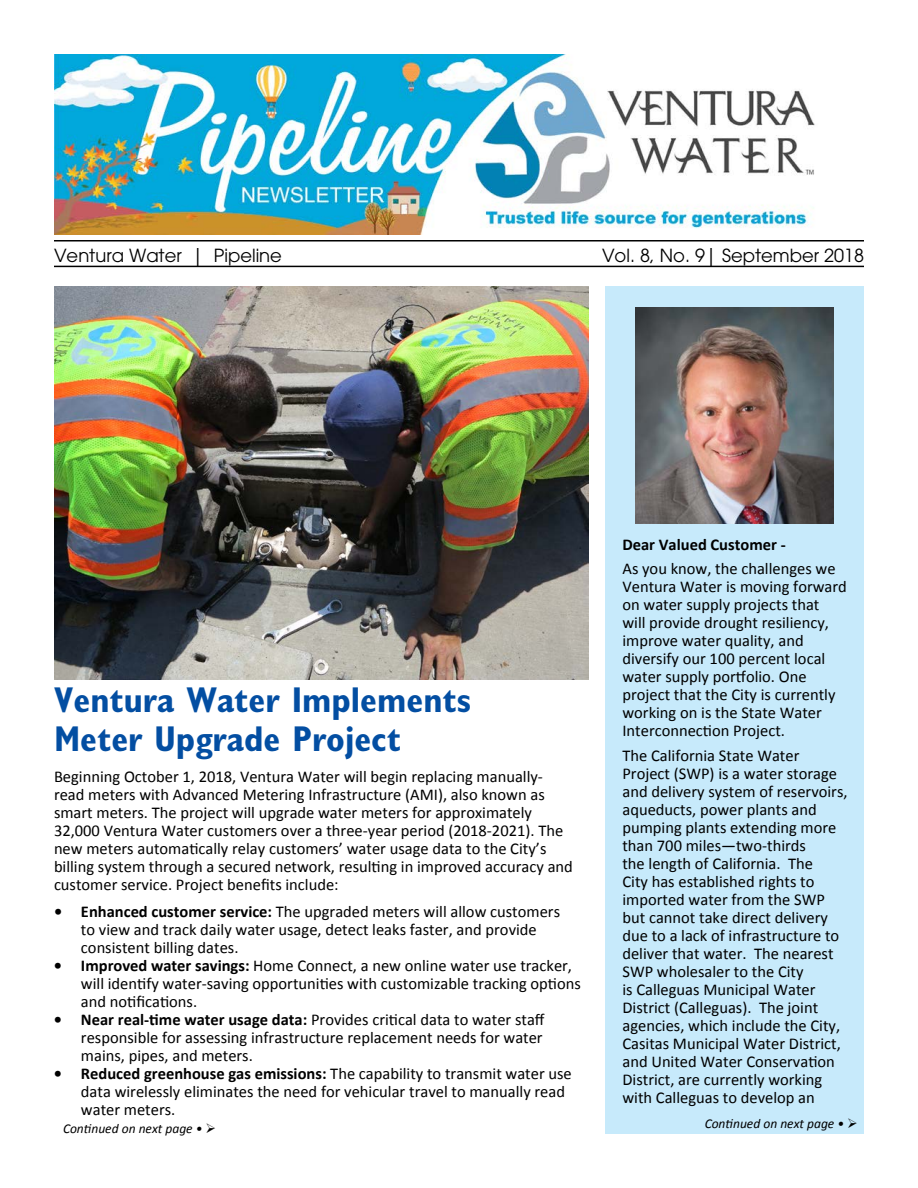
<style>
.page{position:relative;width:918px;height:1188px;background:#fff}
.page>*{position:absolute;margin:0;border:0;box-sizing:border-box;transform-origin:0 0}
.t1{font:700 condensed 36px/39px "Gill Sans Std";color:#034ea2}
.t2{font:18px "Avant Garde";color:#000}
.t3{font:16.5px/18px "Calibri";color:#000}
.t4{font:700 16.5px "Calibri";color:#000}
.t5{font:italic 13.5px "Calibri";color:#000}
.s1{font-weight:700}
</style>
<div class="page">
<div style="left:606px;top:286px;width:258px;height:848px;background:#c7eafb"></div>
<hr style="left:54px;top:240px;width:810px;height:2px;background:#000">
<hr style="left:54px;top:266px;width:810px;height:1px;background:#000">
<img style="left:636px;top:308px;width:198px;height:216px">
<img style="left:54px;top:55px;width:761px;height:180px">
<img style="left:54px;top:286px;width:535px;height:394px">
<p class="t2" style="left:54px;top:244px;width:230px">Ventura Water | Pipeline</p>
<p class="t2" style="left:602px;top:244px;width:263px">Vol. 8, No. 9| September 2018</p>
<h1 class="t1" style="left:54px;top:680px;width:418px">Ventura Water Implements<br>Meter Upgrade Project</h1>
<p class="t3" style="left:54px;top:768px;width:520px">Beginning October 1, 2018, Ventura Water will begin replacing manually&shy;read meters with Advanced Metering Infrastructure (AMI), also known as smart meters. The project will upgrade water meters for approximately 32,000 Ventura Water customers over a three-year period (2018-2021). The new meters automatically relay customers’ water usage data to the City’s billing system through a secured network, resulting in improved accuracy and customer service. Project benefits include:</p>
<p class="t3" style="left:81px;top:903px;width:481px;text-indent:-27px"><span class="s1">• Enhanced customer service:</span> The upgraded meters will allow customers to view and track daily water usage, detect leaks faster, and provide consistent billing dates.</p>
<p class="t3" style="left:81px;top:957px;width:501px;text-indent:-27px"><span class="s1">• Improved water savings:</span> Home Connect, a new online water use tracker, will identify water-saving opportunities with customizable tracking options and notifications.</p>
<p class="t3" style="left:81px;top:1011px;width:465px;text-indent:-27px"><span class="s1">• Near real-time water usage data:</span> Provides critical data to water staff responsible for assessing infrastructure replacement needs for water mains, pipes, and meters.</p>
<p class="t3" style="left:81px;top:1065px;width:492px;text-indent:-27px"><span class="s1">• Reduced greenhouse gas emissions:</span> The capability to transmit water use data wirelessly eliminates the need for vehicular travel to manually read water meters.</p>
<p class="t5" style="left:63px;top:1120px;width:155px">Continued on next page • ➢</p>
<p class="t4" style="left:622px;top:534px;width:165px">Dear Valued Customer -</p>
<p class="t3" style="left:622px;top:560px;width:226px">As you know, the challenges we<br>Ventura Water is moving forward on water supply projects that<br>will provide drought resiliency, improve water quality, and diversify our 100 percent local water supply portfolio. One project that the City is currently working on is the State Water<br>Interconnection Project.</p>
<p class="t3" style="left:622px;top:747px;width:227px">The California State Water<br>Project (SWP) is a water storage and delivery system of reservoirs, aqueducts, power plants and pumping plants extending more than 700 miles—two-thirds<br>the length of California. The<br>City has established rights to imported water from the SWP but cannot take direct delivery due to a lack of infrastructure to deliver that water. The nearest<br>SWP wholesaler to the City<br>is Calleguas Municipal Water<br>District (Calleguas). The joint agencies, which include the City,<br>Casitas Municipal Water District, and United Water Conservation<br>District, are currently working with Calleguas to develop an</p>
<p class="t5" style="left:705px;top:1115px;width:155px">Continued on next page • ➢</p>
</div>
